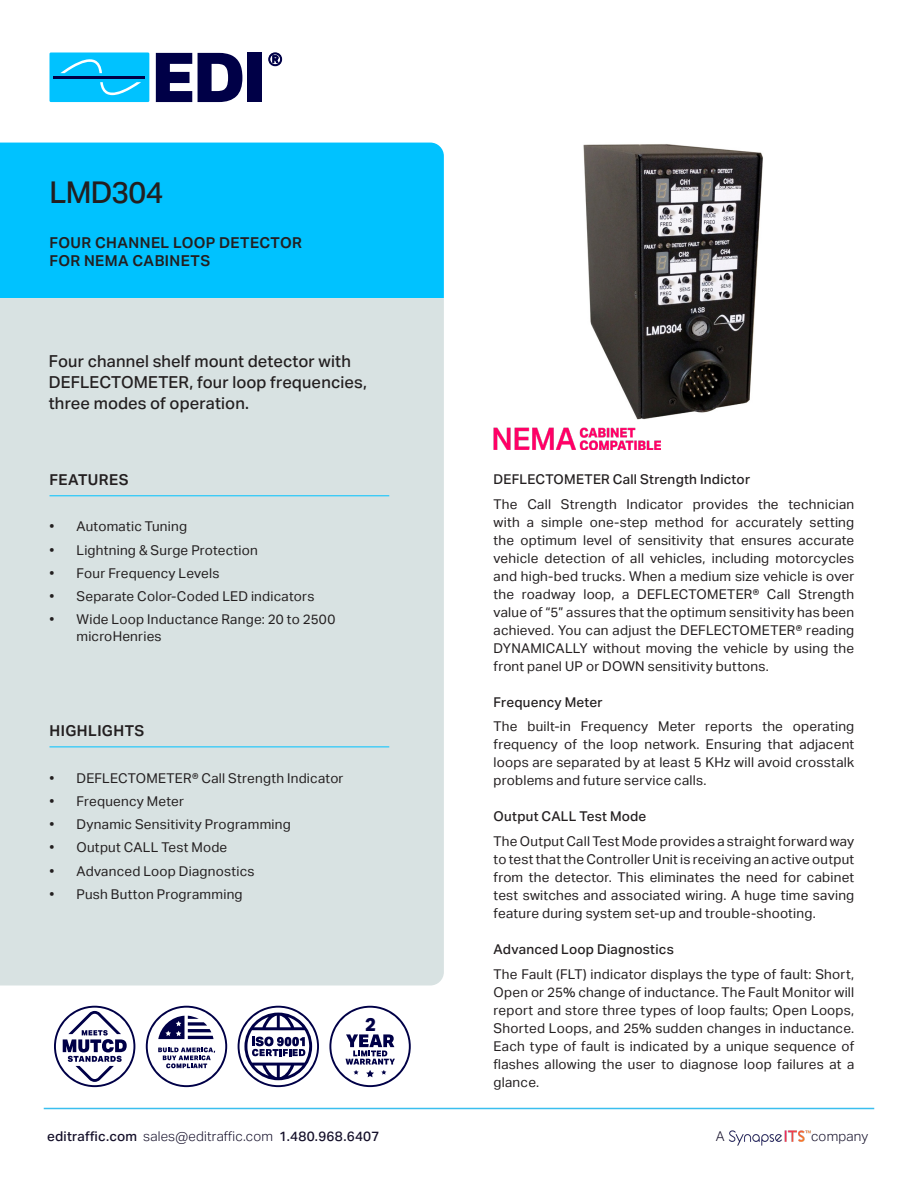
<style>
.page{position:relative;width:918px;height:1188px;background:#fff}
.page>*{position:absolute;margin:0;border:0;box-sizing:border-box;transform-origin:0 0}
.Product_Name{font:500 30px "Aktiv Grotesk";letter-spacing:-.02em;color:#231f20}
.t1{font:800 18.45px "Aktiv Grotesk";color:#000047}
.Subheading{font:500 16.5px/21px "Aktiv Grotesk";letter-spacing:.01em;color:#231f20}
.Feature{font:600 15px/18px "Aktiv Grotesk";letter-spacing:.03em;color:#231f20}
.Paragraphs{font:13.5px/18px "Aktiv Grotesk";letter-spacing:.015em;color:#231f20;text-align:justify}
.Paragraphs-2{font:500 13.5px "Aktiv Grotesk";letter-spacing:.02em;color:#231f20}
.t2{font:500 13.5px "Aktiv Grotesk";letter-spacing:.02em;color:#140f29}
.t3{font:300 13.5px "Aktiv Grotesk";letter-spacing:.015em;color:#140f29}
.s1{font-weight:300}
</style>
<div class="page">
<div style="left:0;top:143px;width:444px;height:155px;background:#00c2ff"></div>
<div style="left:0;top:298px;width:444px;height:687px;background:#d8e2e2"></div>
<hr style="left:44px;top:1108px;width:830px;height:1px;background:#3abfef">
<img style="left:728px;top:1130px;width:83px;height:16px">
<img style="left:583px;top:144px;width:180px;height:276px">
<hr style="left:50px;top:495px;width:339px;height:1px;background:#00c2ff">
<hr style="left:50px;top:747px;width:339px;height:1px;background:#00c2ff">
<svg style="left:156px;top:53px;width:36px;height:49px"></svg>
<svg style="left:198px;top:53px;width:44px;height:49px"></svg>
<div style="left:247px;top:53px;width:14px;height:49px;background:#000047"></div>
<div style="left:50px;top:52px;width:99px;height:50px;background:#00c2ff"></div>
<svg style="left:60px;top:59px;width:42px;height:14px"></svg>
<svg style="left:100px;top:82px;width:41px;height:13px"></svg>
<hr style="left:54px;top:76px;width:91px;height:3px;background:#000047">
<svg style="left:268px;top:52px;width:14px;height:14px"></svg>
<img style="left:494px;top:428px;width:166px;height:22px">
<svg style="left:54px;top:1006px;width:81px;height:81px"></svg>
<svg style="left:146px;top:1006px;width:81px;height:81px"></svg>
<svg style="left:238px;top:1006px;width:81px;height:81px"></svg>
<svg style="left:329px;top:1006px;width:82px;height:81px"></svg>
<p class="Product_Name" style="left:50px;top:176px;width:115px">LMD304</p>
<p class="Feature" style="left:50px;top:234px;width:254px">FOUR CHANNEL LOOP DETECTOR<br>FOR NEMA CABINETS</p>
<p class="Subheading" style="left:49px;top:351px;width:320px">Four channel shelf mount detector with<br>DEFLECTOMETER, four loop frequencies, three modes of operation.</p>
<p class="Feature" style="left:50px;top:471px;width:81px">FEATURES</p>
<p class="Paragraphs" style="left:50px;top:518px;width:139px">• Automatic Tuning</p>
<p class="Paragraphs" style="left:50px;top:541px;width:210px">• Lightning &amp; Surge Protection</p>
<p class="Paragraphs" style="left:50px;top:564px;width:172px">• Four Frequency Levels</p>
<p class="Paragraphs" style="left:50px;top:588px;width:266px">• Separate Color-Coded LED indicators</p>
<p class="Paragraphs" style="left:76px;top:612px;width:260px;line-height:16.5px;text-indent:-27px">• Wide Loop Inductance Range: 20 to 2500 microHenries</p>
<p class="Feature" style="left:50px;top:722px;width:97px">HIGHLIGHTS</p>
<p class="Paragraphs" style="left:50px;top:769px;width:296px">• DEFLECTOMETER® Call Strength Indicator</p>
<p class="Paragraphs" style="left:50px;top:792px;width:136px">• Frequency Meter</p>
<p class="Paragraphs" style="left:50px;top:815px;width:243px">• Dynamic Sensitivity Programming</p>
<p class="Paragraphs" style="left:50px;top:839px;width:179px">• Output CALL Test Mode</p>
<p class="Paragraphs" style="left:50px;top:862px;width:207px">• Advanced Loop Diagnostics</p>
<p class="Paragraphs" style="left:50px;top:885px;width:195px">• Push Button Programming</p>
<p class="t1" style="left:365px;top:1014px;width:12px">2</p>
<p class="Paragraphs-2" style="left:494px;top:471px;width:258px">DEFLECTOMETER Call Strength Indictor</p>
<p class="Paragraphs" style="left:494px;top:495px;width:362px">The Call Strength Indicator provides the technician with a simple one-step method for accurately setting the optimum level of sensitivity that ensures accurate vehicle detection of all vehicles, including motorcycles and high-bed trucks. When a medium size vehicle is over the roadway loop, a DEFLECTOMETER® Call Strength value of “5” assures that the optimum sensitivity has been achieved. You can adjust the DEFLECTOMETER® reading DYNAMICALLY without moving the vehicle by using the front panel UP or DOWN sensitivity buttons.</p>
<p class="Paragraphs-2" style="left:494px;top:694px;width:111px">Frequency Meter</p>
<p class="Paragraphs" style="left:494px;top:718px;width:362px">The built-in Frequency Meter reports the operating frequency of the loop network. Ensuring that adjacent loops are separated by at least 5 KHz will avoid crosstalk problems and future service calls.</p>
<p class="Paragraphs-2" style="left:494px;top:809px;width:154px">Output CALL Test Mode</p>
<p class="Paragraphs" style="left:494px;top:832px;width:362px">The Output Call Test Mode provides a straight forward way to test that the Controller Unit is receiving an active output from the detector. This eliminates the need for cabinet test switches and associated wiring. A huge time saving feature during system set-up and trouble-shooting.</p>
<p class="Paragraphs-2" style="left:494px;top:941px;width:182px">Advanced Loop Diagnostics</p>
<p class="Paragraphs" style="left:494px;top:965px;width:362px">The Fault (FLT) indicator displays the type of fault: Short, Open or 25% change of inductance. The Fault Monitor will report and store three types of loop faults; Open Loops, Shorted Loops, and 25% sudden changes in inductance.<br>Each type of fault is indicated by a unique sequence of flashes allowing the user to diagnose loop failures at a glance.</p>
<p class="t2" style="left:47px;top:1128px;width:334px">editraffic.com <span class="s1">sales@editraffic.com</span> 1.480.968.6407</p>
<p class="t3" style="left:716px;top:1129px;width:10px">A</p>
<p class="t3" style="left:811px;top:1129px;width:59px">company</p>
</div>
